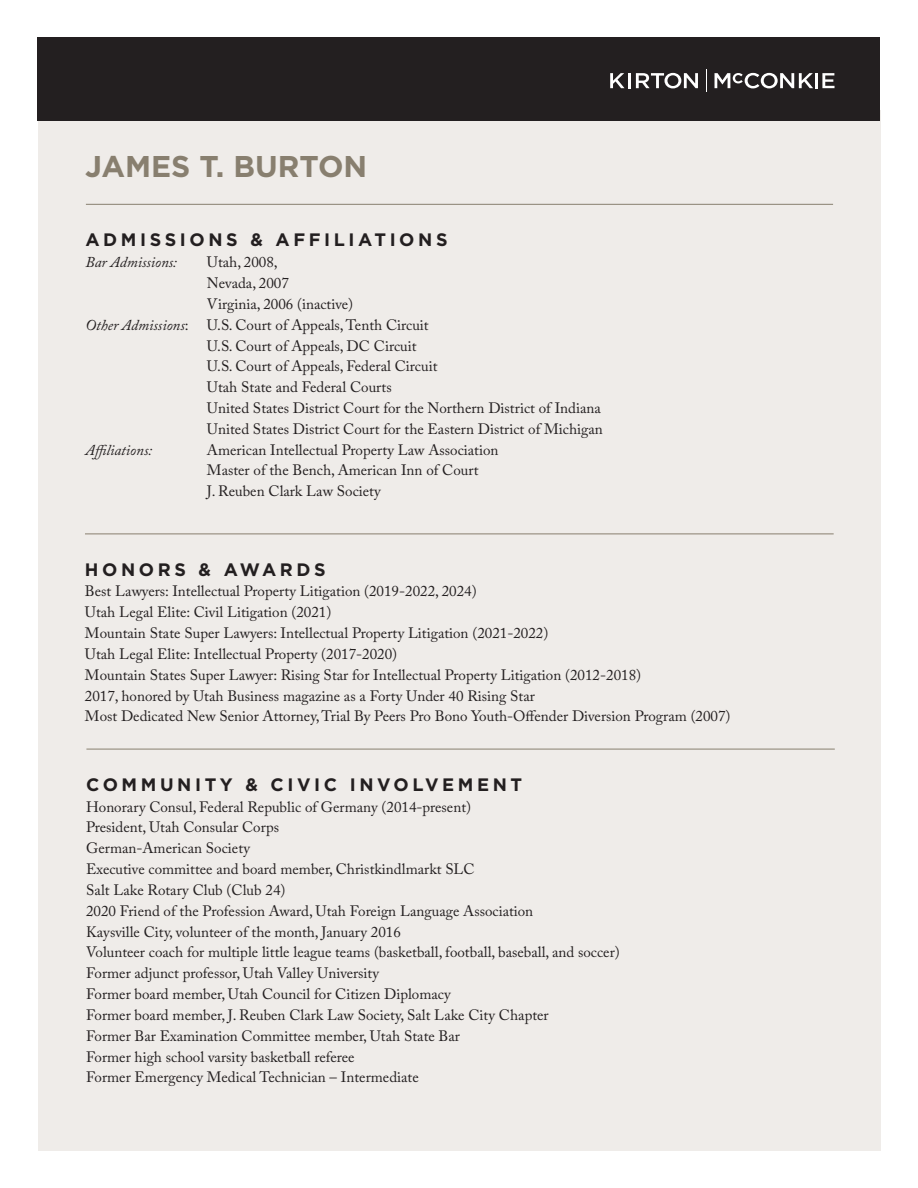
<style>
.page{position:relative;width:918px;height:1188px;background:#fff}
.page>*{position:absolute;margin:0;border:0;box-sizing:border-box;transform-origin:0 0}
.Name_Header{font:700 30px "Gotham";color:#887f6f}
.Section_Header{font:700 18px "Gotham";letter-spacing:.2em;color:#231f20}
.Body_Paragraphs{font:15px "Adobe Caslon Pro";color:#231f20}
.Body_Paragraphs-2{font:italic 15px "Adobe Caslon Pro";color:#231f20}
.s1{font-style:italic}
</style>
<div class="page">
<div style="left:38px;top:110px;width:842px;height:1040px;background:#efece9"></div>
<div style="left:38px;top:38px;width:842px;height:83px;background:#231f20"></div>
<svg style="left:610px;top:73px;width:15px;height:15px"></svg>
<svg style="left:636px;top:73px;width:62px;height:15px"></svg>
<hr style="left:815px;top:73px;width:3px;height:15px;background:#fff">
<svg style="left:822px;top:73px;width:13px;height:15px"></svg>
<hr style="left:628px;top:73px;width:3px;height:15px;background:#fff">
<svg style="left:715px;top:73px;width:98px;height:15px"></svg>
<svg style="left:706px;top:69px;width:1px;height:23px"></svg>
<hr style="left:86px;top:749px;width:749px;height:1px;background:#887f6f">
<hr style="left:85px;top:534px;width:749px;height:1px;background:#887f6f">
<hr style="left:86px;top:204px;width:747px;height:1px;background:#887f6f">
<p class="Name_Header" style="left:85px;top:146px;width:283px">JAMES T. BURTON</p>
<p class="Section_Header" style="left:85px;top:228px;width:364px">ADMISSIONS &amp; AFFILIATIONS</p>
<p class="Body_Paragraphs-2" style="left:85px;top:253px;width:93px">Bar Admissions:</p>
<p class="Body_Paragraphs" style="left:207px;top:253px;width:72px">Utah, 2008,</p>
<p class="Body_Paragraphs" style="left:207px;top:274px;width:83px">Nevada, 2007</p>
<p class="Body_Paragraphs" style="left:207px;top:295px;width:148px">Virginia, 2006 (inactive)</p>
<p class="Body_Paragraphs" style="left:85px;top:316px;width:345px"><span class="s1">Other Admissions</span>: U.S. Court of Appeals, Tenth Circuit</p>
<p class="Body_Paragraphs" style="left:207px;top:337px;width:211px">U.S. Court of Appeals, DC Circuit</p>
<p class="Body_Paragraphs" style="left:207px;top:357px;width:232px">U.S. Court of Appeals, Federal Circuit</p>
<p class="Body_Paragraphs" style="left:207px;top:378px;width:186px">Utah State and Federal Courts</p>
<p class="Body_Paragraphs" style="left:207px;top:399px;width:395px">United States District Court for the Northern District of Indiana</p>
<p class="Body_Paragraphs" style="left:207px;top:420px;width:397px">United States District Court for the Eastern District of Michigan</p>
<p class="Body_Paragraphs-2" style="left:85px;top:441px;width:68px">Affiliations:</p>
<p class="Body_Paragraphs" style="left:207px;top:441px;width:293px">American Intellectual Property Law Association</p>
<p class="Body_Paragraphs" style="left:207px;top:461px;width:273px">Master of the Bench, American Inn of Court</p>
<p class="Body_Paragraphs" style="left:207px;top:482px;width:175px">J. Reuben Clark Law Society</p>
<p class="Section_Header" style="left:85px;top:557px;width:242px">HONORS &amp; AWARDS</p>
<p class="Body_Paragraphs" style="left:85px;top:583px;width:393px">Best Lawyers: Intellectual Property Litigation (2019-2022, 2024)</p>
<p class="Body_Paragraphs" style="left:85px;top:603px;width:248px">Utah Legal Elite: Civil Litigation (2021)</p>
<p class="Body_Paragraphs" style="left:85px;top:624px;width:465px">Mountain State Super Lawyers: Intellectual Property Litigation (2021-2022)</p>
<p class="Body_Paragraphs" style="left:85px;top:645px;width:314px">Utah Legal Elite: Intellectual Property (2017-2020)</p>
<p class="Body_Paragraphs" style="left:85px;top:666px;width:558px">Mountain States Super Lawyer: Rising Star for Intellectual Property Litigation (2012-2018)</p>
<p class="Body_Paragraphs" style="left:85px;top:687px;width:451px">2017, honored by Utah Business magazine as a Forty Under 40 Rising Star</p>
<p class="Body_Paragraphs" style="left:85px;top:707px;width:647px">Most Dedicated New Senior Attorney, Trial By Peers Pro Bono Youth-Offender Diversion Program (2007)</p>
<p class="Section_Header" style="left:86px;top:773px;width:438px">COMMUNITY &amp; CIVIC INVOLVEMENT</p>
<p class="Body_Paragraphs" style="left:86px;top:798px;width:386px">Honorary Consul, Federal Republic of Germany (2014-present)</p>
<p class="Body_Paragraphs" style="left:86px;top:819px;width:194px">President, Utah Consular Corps</p>
<p class="Body_Paragraphs" style="left:86px;top:839px;width:165px">German-American Society</p>
<p class="Body_Paragraphs" style="left:86px;top:860px;width:390px">Executive committee and board member, Christkindlmarkt SLC</p>
<p class="Body_Paragraphs" style="left:86px;top:881px;width:201px">Salt Lake Rotary Club (Club 24)</p>
<p class="Body_Paragraphs" style="left:86px;top:902px;width:449px">2020 Friend of the Profession Award, Utah Foreign Language Association</p>
<p class="Body_Paragraphs" style="left:86px;top:923px;width:316px">Kaysville City, volunteer of the month, January 2016</p>
<p class="Body_Paragraphs" style="left:86px;top:943px;width:535px">Volunteer coach for multiple little league teams (basketball, football, baseball, and soccer)</p>
<p class="Body_Paragraphs" style="left:86px;top:964px;width:295px">Former adjunct professor, Utah Valley University</p>
<p class="Body_Paragraphs" style="left:86px;top:985px;width:366px">Former board member, Utah Council for Citizen Diplomacy</p>
<p class="Body_Paragraphs" style="left:86px;top:1006px;width:464px">Former board member, J. Reuben Clark Law Society, Salt Lake City Chapter</p>
<p class="Body_Paragraphs" style="left:86px;top:1027px;width:375px">Former Bar Examination Committee member, Utah State Bar</p>
<p class="Body_Paragraphs" style="left:86px;top:1048px;width:270px">Former high school varsity basketball referee</p>
<p class="Body_Paragraphs" style="left:86px;top:1068px;width:334px">Former Emergency Medical Technician – Intermediate</p>
</div>
